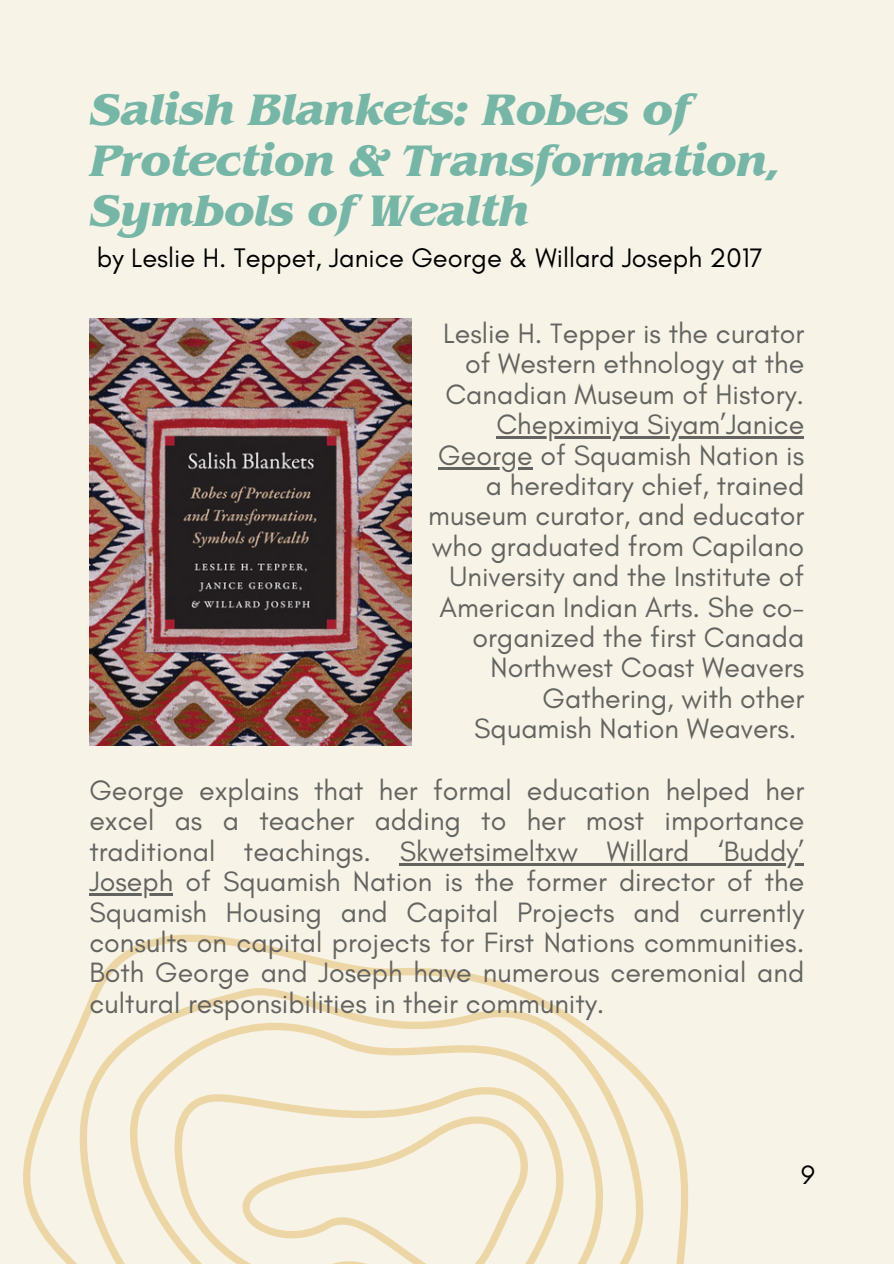
<style>
.page{position:relative;width:894px;height:1264px;background:#fff}
.page>*{position:absolute;margin:0;border:0;box-sizing:border-box;transform-origin:0 0}
.t1{font:italic 700 45.3px/50.7px "Benguiat Pro ITC";letter-spacing:-.03em;color:#75b6a7}
.t2{font:28.5px/30.5px "Glacial Indifference";color:#636360;text-align:right}
.t3{font:27.3px "Glacial Indifference";color:#000}
.t4{font:27px "Glacial Indifference";color:#000}
</style>
<div class="page">
<div style="left:0;top:0;width:893px;height:1263px;background:#f8f3e7"></div>
<svg style="left:23px;top:865px;width:758px;height:398px"></svg>
<img style="left:89px;top:318px;width:322px;height:427px">
<hr style="left:496px;top:436px;width:308px;height:3px;background:#636360">
<hr style="left:438px;top:467px;width:94px;height:2px;background:#636360">
<hr style="left:399px;top:863px;width:405px;height:2px;background:#636360">
<hr style="left:89px;top:893px;width:84px;height:2px;background:#636360">
<p class="t1" style="left:89px;top:91px;width:693px">Salish Blankets: Robes of<br>Protection &amp; Transformation,<br>Symbols of Wealth</p>
<p class="t3" style="left:97px;top:241px;width:667px">by Leslie H. Teppet, Janice George &amp; Willard Joseph 2017</p>
<p class="t2" style="left:443px;top:318px;width:362px">Leslie H. Tepper is the curator of Western ethnology at the<br>Canadian Museum of History.</p>
<p class="t2" style="left:496px;top:409px;width:309px">Chepximiya Siyam’Janice</p>
<p class="t2" style="left:428px;top:439px;width:377px">George of Squamish Nation is a hereditary chief, trained museum curator, and educator who graduated from Capilano<br>University and the Institute of<br>American Indian Arts. She co&shy;organized the first Canada<br>Northwest Coast Weavers<br>Gathering, with other<br>Squamish Nation Weavers.</p>
<p class="t2" style="left:89px;top:774px;width:716px;text-align:justify">George explains that her formal education helped her excel as a teacher adding to her most importance traditional teachings. Skwetsimeltxw Willard ‘Buddy’ Joseph of Squamish Nation is the former director of the Squamish Housing and Capital Projects and currently consults on capital projects for First Nations communities.<br>Both George and Joseph have numerous ceremonial and cultural responsibilities in their community.</p>
<p class="t4" style="left:801px;top:1157px;width:15px">9</p>
</div>
